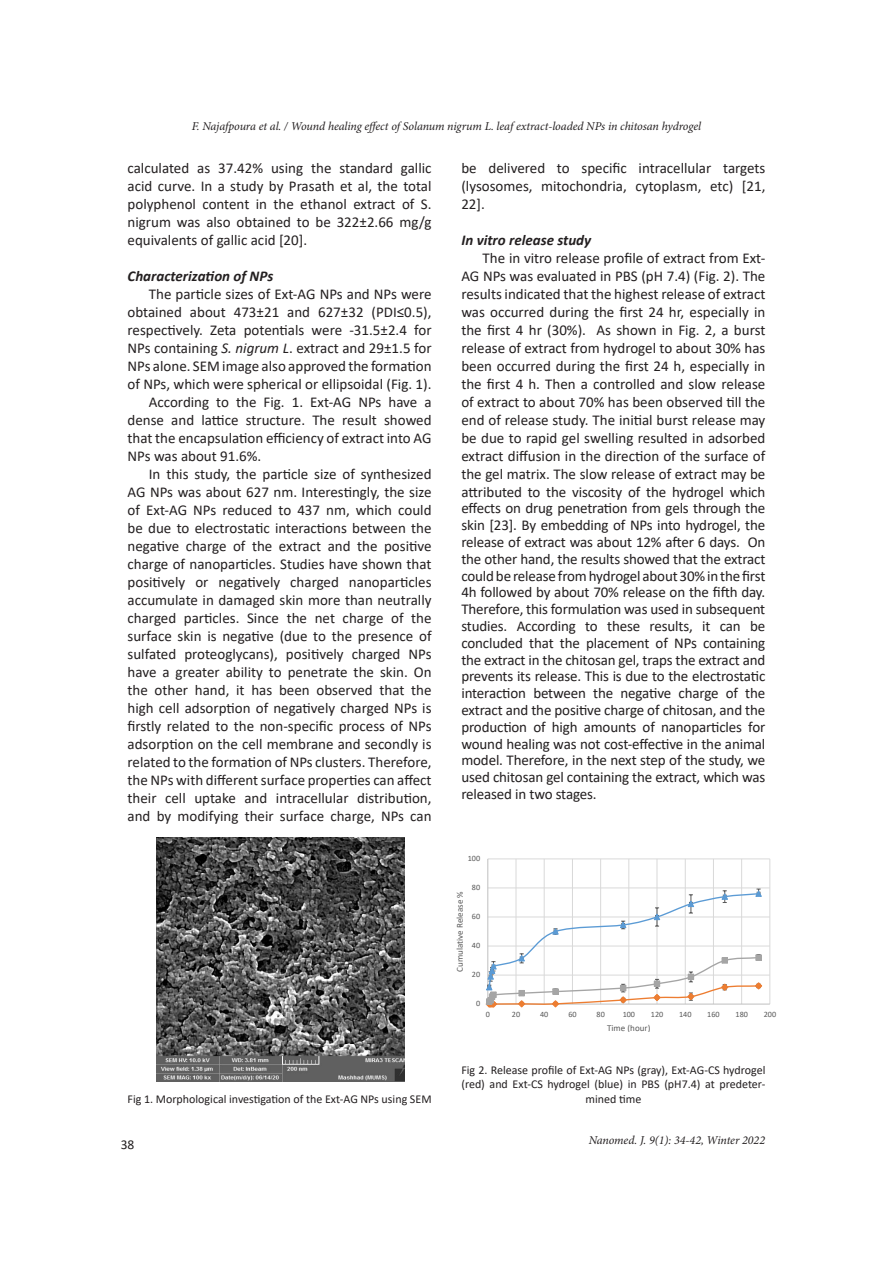
<style>
.page{position:relative;width:893px;height:1263px;background:#fff}
.page>*{position:absolute;margin:0;border:0;box-sizing:border-box;transform-origin:0 0}
.t1{font:15px/18px "Calibri";color:#231f20;text-align:justify}
.t2{font:italic 700 15px "Calibri";color:#231f20}
.t3{font:13.5px "Calibri";color:#231f20}
.t4{font:12px/14.4px "Calibri";color:#231f20;text-align:center}
.t5{font:italic 12px "Minion Pro";letter-spacing:-.01em;color:#231f20}
.t6{font:9px "Calibri";color:#595959}
.t7{font:8.1px "Calibri";color:#595959}
.s1{font-style:italic}
</style>
<div class="page">
<img style="left:156px;top:837px;width:248px;height:245px">
<svg style="left:485px;top:858px;width:286px;height:150px"></svg>
<p class="t5" style="left:192px;top:118px;width:511px">F. Najafpoura et al. / Wound healing effect of Solanum nigrum L. leaf extract-loaded NPs in chitosan hydrogel</p>
<p class="t1" style="left:128px;top:158px;width:306px">calculated as 37.42% using the standard gallic acid curve. In a study by Prasath et al, the total polyphenol content in the ethanol extract of S. nigrum was also obtained to be 322±2.66 mg/g equivalents of gallic acid [20].</p>
<p class="t2" style="left:128px;top:265px;width:147px">Characterization of NPs</p>
<p class="t1" style="left:128px;top:284px;width:306px;text-indent:21px">The particle sizes of Ext-AG NPs and NPs were obtained about 473±21 and 627±32 (PDI≤0.5), respectively. Zeta potentials were -31.5±2.4 for NPs containing <span class="s1">S. nigrum L</span>. extract and 29±1.5 for NPs alone. SEM image also approved the formation of NPs, which were spherical or ellipsoidal (Fig. 1).</p>
<p class="t1" style="left:128px;top:392px;width:306px;text-indent:21px">According to the Fig. 1. Ext-AG NPs have a dense and lattice structure. The result showed that the encapsulation efficiency of extract into AG NPs was about 91.6%.</p>
<p class="t1" style="left:128px;top:464px;width:306px;text-indent:21px">In this study, the particle size of synthesized AG NPs was about 627 nm. Interestingly, the size of Ext-AG NPs reduced to 437 nm, which could be due to electrostatic interactions between the negative charge of the extract and the positive charge of nanoparticles. Studies have shown that positively or negatively charged nanoparticles accumulate in damaged skin more than neutrally charged particles. Since the net charge of the surface skin is negative (due to the presence of sulfated proteoglycans), positively charged NPs have a greater ability to penetrate the skin. On the other hand, it has been observed that the high cell adsorption of negatively charged NPs is firstly related to the non-specific process of NPs adsorption on the cell membrane and secondly is related to the formation of NPs clusters. Therefore, the NPs with different surface properties can affect their cell uptake and intracellular distribution, and by modifying their surface charge, NPs can</p>
<p class="t4" style="left:128px;top:1091px;width:306px">Fig 1. Morphological investigation of the Ext-AG NPs using SEM</p>
<p class="t3" style="left:121px;top:1135px;width:15px">38</p>
<p class="t1" style="left:461px;top:158px;width:306px">be delivered to specific intracellular targets (lysosomes, mitochondria, cytoplasm, etc) [21, 22].</p>
<p class="t2" style="left:461px;top:229px;width:131px">In vitro release study</p>
<p class="t1" style="left:461px;top:248px;width:306px;text-indent:21px">The in vitro release profile of extract from Ext-AG NPs was evaluated in PBS (pH 7.4) (Fig. 2). The results indicated that the highest release of extract was occurred during the first 24 hr, especially in the first 4 hr (30%). As shown in Fig. 2, a burst release of extract from hydrogel to about 30% has been occurred during the first 24 h, especially in the first 4 h. Then a controlled and slow release of extract to about 70% has been observed till the end of release study. The initial burst release may be due to rapid gel swelling resulted in adsorbed extract diffusion in the direction of the surface of the gel matrix. The slow release of extract may be attributed to the viscosity of the hydrogel which</p>
<p class="t1" style="left:461px;top:500px;width:305px;line-height:16.8px">effects on drug penetration from gels through the skin [23]. By embedding of NPs into hydrogel, the release of extract was about 12% after 6 days. On the other hand, the results showed that the extract could be release from hydrogel about 30% in the first 4h followed by about 70% release on the fifth day.<br>Therefore, this formulation was used in subsequent studies. According to these results, it can be concluded that the placement of NPs containing the extract in the chitosan gel, traps the extract and prevents its release. This is due to the electrostatic interaction between the negative charge of the extract and the positive charge of chitosan, and the production of high amounts of nanoparticles for wound healing was not cost-effective in the animal model. Therefore, in the next step of the study, we used chitosan gel containing the extract, which was released in two stages.</p>
<p class="t7" style="left:468px;top:853px;width:14px">100</p>
<p class="t6" style="left:453px;top:972px;width:82px;rotate:-90deg">Cumulative Release %</p>
<p class="t7" style="left:472px;top:882px;width:10px">80</p>
<p class="t7" style="left:472px;top:911px;width:10px">60</p>
<p class="t7" style="left:472px;top:940px;width:10px">40</p>
<p class="t7" style="left:472px;top:969px;width:10px">20</p>
<p class="t7" style="left:476px;top:998px;width:6px">0</p>
<p class="t7" style="left:486px;top:1009px;width:6px">0</p>
<p class="t7" style="left:512px;top:1009px;width:10px">20</p>
<p class="t7" style="left:540px;top:1009px;width:10px">40</p>
<p class="t7" style="left:568px;top:1009px;width:10px">60</p>
<p class="t7" style="left:596px;top:1009px;width:10px">80</p>
<p class="t7" style="left:623px;top:1009px;width:14px">100</p>
<p class="t7" style="left:651px;top:1009px;width:14px">120</p>
<p class="t7" style="left:679px;top:1009px;width:14px">140</p>
<p class="t7" style="left:707px;top:1009px;width:14px">160</p>
<p class="t7" style="left:735px;top:1009px;width:14px">180</p>
<p class="t7" style="left:764px;top:1009px;width:14px">200</p>
<p class="t6" style="left:607px;top:1021px;width:45px">Time (hour)</p>
<p class="t4" style="left:461px;top:1062px;width:306px">Fig 2. Release profile of Ext-AG NPs (gray), Ext-AG-CS hydrogel (red) and Ext-CS hydrogel (blue) in PBS (pH7.4) at predeter&shy;mined time</p>
<p class="t5" style="left:589px;top:1132px;width:178px">Nanomed. J. 9(1): 34-42, Winter 2022</p>
</div>
